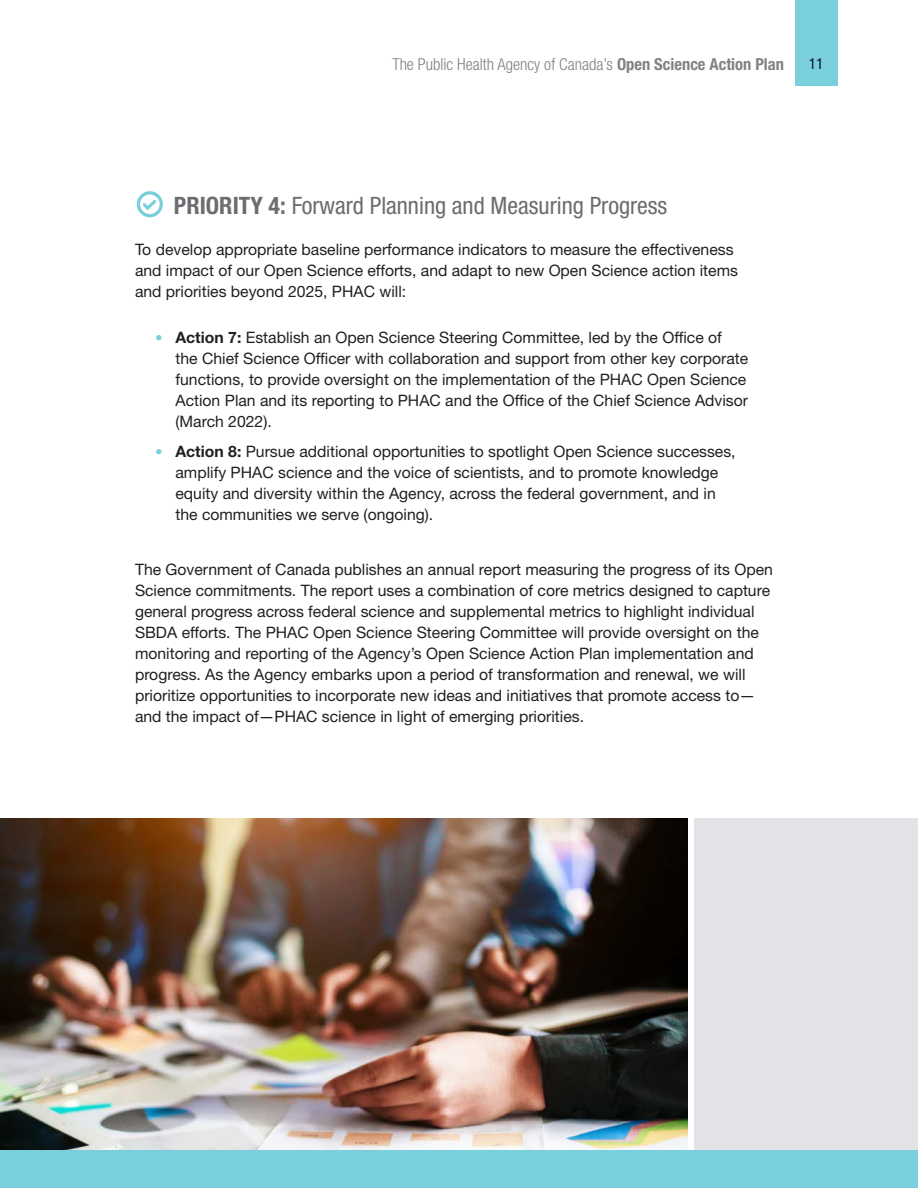
<style>
.page{position:relative;width:918px;height:1188px;background:#fff}
.page>*{position:absolute;margin:0;border:0;box-sizing:border-box;transform-origin:0 0}
.HD_3___Priority{font:condensed 24px "Helvetica Neue LT Std";color:#6c6d70}
.t1{font:300 condensed 16.5px "Helvetica Neue LT Std";color:#808285}
.BODY{font:15.75px/21px "Helvetica Neue LT Std";color:#231f20}
.t2{font:condensed 15.45px "Helvetica Neue LT Std";color:#061439}
.s1{font-weight:700}
.s2{font-size:15px;color:#7acfdc}
</style>
<div class="page">
<div style="left:795px;top:0;width:43px;height:86px;background:#7acfdc"></div>
<div style="left:694px;top:819px;width:224px;height:331px;background:#e2e2e7"></div>
<img style="left:0;top:819px;width:688px;height:331px">
<svg style="left:137px;top:191px;width:26px;height:26px"></svg>
<div style="left:0;top:1150px;width:918px;height:38px;background:#7acfdc"></div>
<p class="t1" style="left:392px;top:54px;width:393px">The Public Health Agency of Canada’s <span class="s1">Open Science Action Plan</span></p>
<p class="t2" style="left:809px;top:55px;width:16px">11</p>
<p class="HD_3___Priority" style="left:174px;top:192px;width:495px"><span class="s1">PRIORITY 4:</span> Forward Planning and Measuring Progress</p>
<p class="BODY" style="left:135px;top:239px;width:605px">To develop appropriate baseline performance indicators to measure the effectiveness and impact of our Open Science efforts, and adapt to new Open Science action items and priorities beyond 2025, PHAC will:</p>
<p class="BODY" style="left:176px;top:326px;width:574px;text-indent:-20px"><span class="s2">•</span> <span class="s1">Action 7:</span> Establish an Open Science Steering Committee, led by the Office of<br>the Chief Science Officer with collaboration and support from other key corporate functions, to provide oversight on the implementation of the PHAC Open Science Action Plan and its reporting to PHAC and the Office of the Chief Science Advisor (March 2022).</p>
<p class="BODY" style="left:176px;top:440px;width:562px;text-indent:-20px"><span class="s2">•</span> <span class="s1">Action 8:</span> Pursue additional opportunities to spotlight Open Science successes, amplify PHAC science and the voice of scientists, and to promote knowledge equity and diversity within the Agency, across the federal government, and in the communities we serve (ongoing).</p>
<p class="BODY" style="left:135px;top:558px;width:640px">The Government of Canada publishes an annual report measuring the progress of its Open Science commitments. The report uses a combination of core metrics designed to capture general progress across federal science and supplemental metrics to highlight individual SBDA efforts. The PHAC Open Science Steering Committee will provide oversight on the monitoring and reporting of the Agency’s Open Science Action Plan implementation and progress. As the Agency embarks upon a period of transformation and renewal, we will prioritize opportunities to incorporate new ideas and initiatives that promote access to— and the impact of—PHAC science in light of emerging priorities.</p>
</div>
